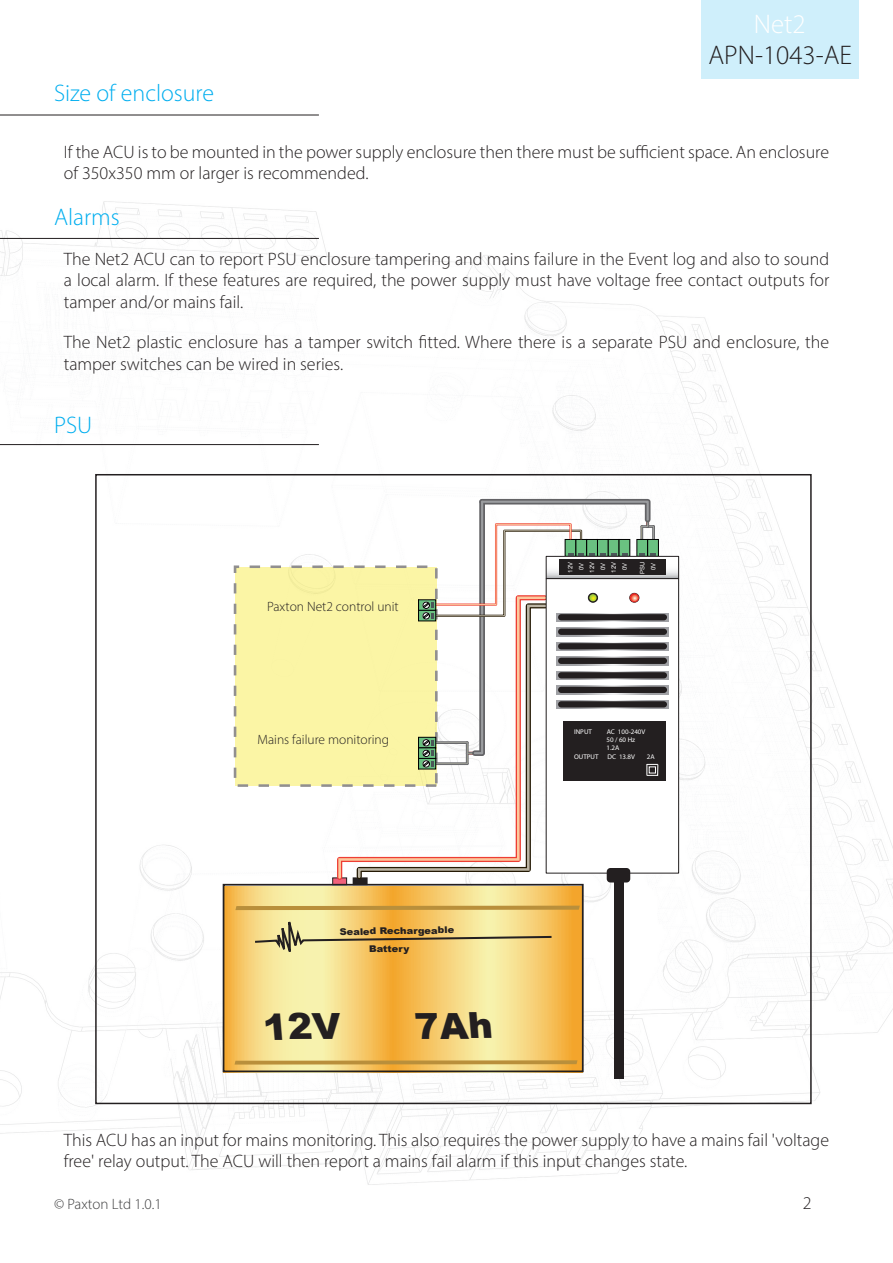
<style>
.page{position:relative;width:893px;height:1263px;background:#fff}
.page>*{position:absolute;margin:0;border:0;box-sizing:border-box;transform-origin:0 0}
.t1{font:900 36px "Arial";color:#231f20}
.t2{font:300 27px "Myriad Pro";color:#231f20}
.t3{font:300 27px "Myriad Pro";color:#fff}
.Section_title{font:300 24px "Myriad Pro";color:#00aeef}
.Text_-_12pt{font:300 18px/21.6px "Myriad Pro";color:#231f20}
.t4{font:300 15px "Myriad Pro";letter-spacing:-.005em;color:#3e3e3f}
.Text_9pt_center{font:300 13.5px "Myriad Pro";color:#231f20}
.t5{font:900 9.15px/17.7px "Arial";color:#231f20;scale:1.07 1}
.t6{font:6.9px/8.2px "Myriad";color:#fff}
.t7{font:6.15px/10.8px "Arial";color:#fff;text-align:center}
</style>
<div class="page">
<img style="left:0;top:201px;width:893px;height:984px">
<div style="left:702px;top:0;width:157px;height:79px;background:#cfeffb"></div>
<div style="left:235px;top:567px;width:201px;height:218px;background:#fbf5a5"></div>
<div style="left:333px;top:878px;width:14px;height:7px;background:#f0617b"></div>
<div style="left:332px;top:877px;width:15px;height:8px;border:1px solid #231f20"></div>
<div style="left:353px;top:878px;width:14px;height:7px;background:#231f20"></div>
<svg style="left:226px;top:887px;width:355px;height:182px;background:#f5d177"></svg>
<div style="left:223px;top:884px;width:361px;height:188px;border:2px solid #231f20"></div>
<svg style="left:235px;top:1060px;width:342px;height:4px"></svg>
<svg style="left:235px;top:905px;width:345px;height:61px;background:#eac772"></svg>
<svg style="left:337px;top:784px;width:17px;height:96px"></svg>
<svg style="left:354px;top:785px;width:197px;height:97px"></svg>
<svg style="left:357px;top:619px;width:191px;height:260px"></svg>
<div style="left:546px;top:578px;width:133px;height:295px;background:#fff"></div>
<div style="left:546px;top:578px;width:133px;height:295px;border:1px solid #231f20"></div>
<div style="left:607px;top:868px;width:23px;height:14px;background:#231f20;border-radius:4px"></div>
<div style="left:648px;top:539px;width:10px;height:17px;background:#6ac181"></div>
<div style="left:647px;top:539px;width:12px;height:18px;border:1px solid #000"></div>
<svg style="left:656px;top:558px;width:21px;height:19px"></svg>
<div style="left:546px;top:556px;width:133px;height:23px;border:1px solid #231f20"></div>
<svg style="left:557px;top:613px;width:111px;height:9px"></svg>
<div style="left:558px;top:614px;width:109px;height:6px;background:#231f20;border-radius:3px"></div>
<svg style="left:557px;top:627px;width:111px;height:9px"></svg>
<div style="left:558px;top:629px;width:109px;height:6px;background:#231f20;border-radius:3px"></div>
<svg style="left:557px;top:642px;width:111px;height:9px"></svg>
<div style="left:558px;top:643px;width:109px;height:6px;background:#231f20;border-radius:3px"></div>
<svg style="left:557px;top:656px;width:111px;height:9px"></svg>
<div style="left:558px;top:658px;width:109px;height:6px;background:#231f20;border-radius:3px"></div>
<svg style="left:557px;top:671px;width:111px;height:9px"></svg>
<div style="left:558px;top:672px;width:109px;height:6px;background:#231f20;border-radius:3px"></div>
<svg style="left:557px;top:685px;width:111px;height:9px"></svg>
<div style="left:558px;top:687px;width:109px;height:6px;background:#231f20;border-radius:3px"></div>
<svg style="left:557px;top:700px;width:111px;height:9px"></svg>
<div style="left:558px;top:701px;width:109px;height:6px;background:#231f20;border-radius:3px"></div>
<div style="left:559px;top:560px;width:106px;height:15px;background:#231f20"></div>
<div style="left:614px;top:873px;width:9px;height:206px;background:#231f20"></div>
<div style="left:563px;top:721px;width:102px;height:60px;background:#231f20"></div>
<svg style="left:646px;top:764px;width:13px;height:12px"></svg>
<svg style="left:418px;top:498px;width:238px;height:121px"></svg>
<div style="left:630px;top:594px;width:8px;height:8px;border:1px solid #ee312c;border-radius:50%"></div>
<hr style="left:0;top:115px;width:319px;height:1px;background:#231f20">
<hr style="left:0;top:238px;width:319px;height:1px;background:#231f20">
<hr style="left:0;top:444px;width:319px;height:1px;background:#231f20">
<h2 class="t3" style="left:754px;top:8px;width:53px">Net2</h2>
<p class="Section_title" style="left:54px;top:78px;width:162px">Size of enclosure</p>
<h2 class="t2" style="left:708px;top:39px;width:145px">APN-1043-AE</h2>
<p class="Text_-_12pt" style="left:64px;top:141px;width:767px">If the ACU is to be mounted in the power supply enclosure then there must be sufficient space. An enclosure of 350x350 mm or larger is recommended.</p>
<p class="Section_title" style="left:54px;top:203px;width:67px">Alarms</p>
<p class="Text_-_12pt" style="left:64px;top:248px;width:767px;text-align:justify">The Net2 ACU can to report PSU enclosure tampering and mains failure in the Event log and also to sound a local alarm. If these features are required, the power supply must have voltage free contact outputs for tamper and/or mains fail.</p>
<p class="Text_-_12pt" style="left:64px;top:331px;width:767px">The Net2 plastic enclosure has a tamper switch fitted. Where there is a separate PSU and enclosure, the tamper switches can be wired in series.</p>
<p class="Section_title" style="left:54px;top:411px;width:40px">PSU</p>
<p class="Text_9pt_center" style="left:267px;top:599px;width:133px">Paxton Net2 control unit</p>
<p class="Text_9pt_center" style="left:257px;top:731px;width:133px">Mains failure monitoring</p>
<p class="t5" style="left:369px;top:922px;width:81px;text-indent:-29px;rotate:-1deg">Sealed Rechargeable<br>Battery</p>
<p class="t1" style="left:264px;top:1000px;width:84px">12V</p>
<p class="t1" style="left:416px;top:999px;width:84px">7Ah</p>
<p class="t7" style="left:565px;top:573px;width:12px;rotate:-90deg">V21<br>V0<br>V21<br>V0<br>V21<br>V0</p>
<p class="t7" style="left:637px;top:574px;width:14px;text-align:right;rotate:-90deg">PSU<br>V0</p>
<p class="t6" style="left:574px;top:727px;width:19px">INPUT</p>
<p class="t6" style="left:607px;top:727px;width:40px">AC 100-240V<br>50 / 60 Hz<br>1.2A</p>
<p class="t6" style="left:574px;top:752px;width:26px">OUTPUT</p>
<p class="t6" style="left:607px;top:752px;width:29px">DC 13.8V</p>
<p class="t6" style="left:647px;top:752px;width:9px">2A</p>
<p class="Text_-_12pt" style="left:64px;top:1129px;width:767px">This ACU has an input for mains monitoring. This also requires the power supply to have a mains fail 'voltage free' relay output. The ACU will then report a mains fail alarm if this input changes state.</p>
<p class="t4" style="left:54px;top:1195px;width:109px">© Paxton Ltd 1.0.1</p>
<p class="Text_-_12pt" style="left:803px;top:1192px;width:10px">2</p>
</div>
